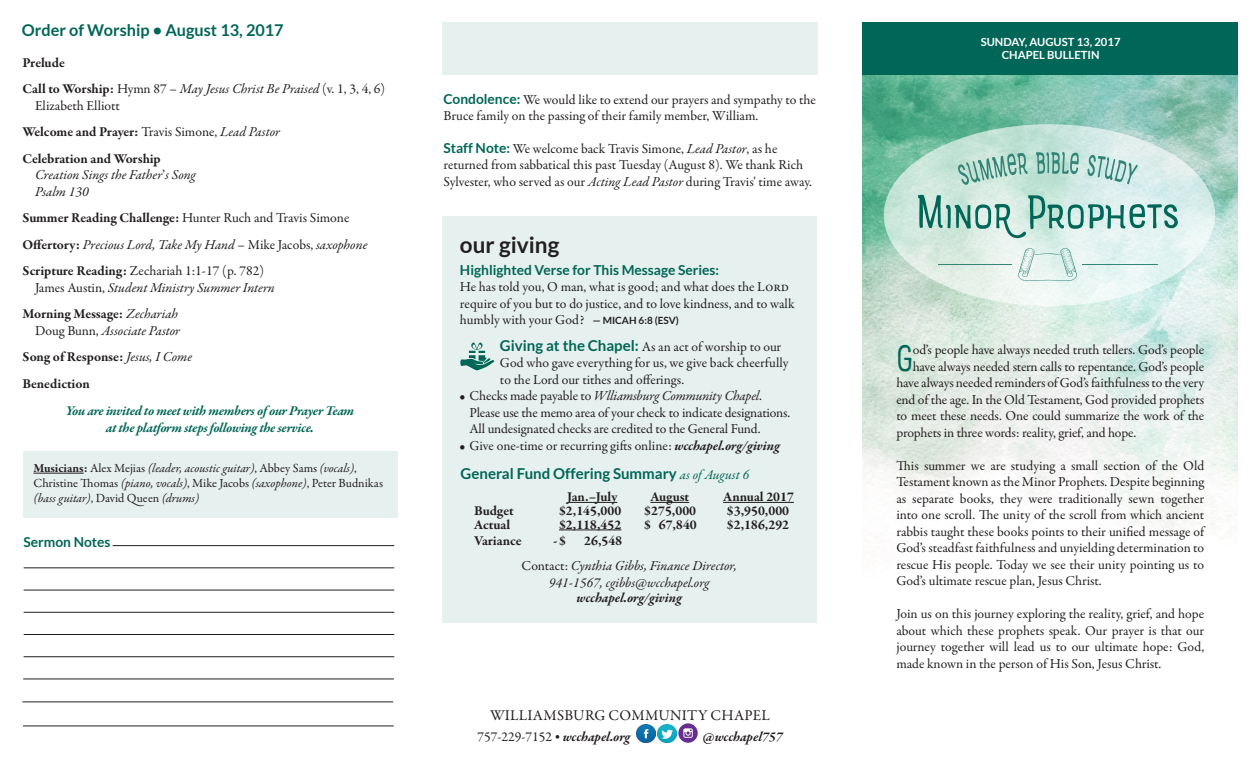
<style>
.page{position:relative;width:1260px;height:765px;background:#fff}
.page>*{position:absolute;margin:0;border:0;box-sizing:border-box;transform-origin:0 0}
.t1{font:39px "Rainier North 300";color:#006657}
.t2{font:700 22.5px "Lato";color:#231f20}
.t3{font:700 16.25px "Lato";color:#006657}
.t4{font:700 15px "Lato";color:#006657}
.t5{font:15px "Garamond Premr Pro";letter-spacing:.02em;color:#231f20}
.t6{font:13.75px/16.5px "Garamond Premr Pro";letter-spacing:-.005em;color:#231f20}
.t7{font:700 13.75px "Garamond Premr Pro";letter-spacing:-.005em;color:#231f20}
.t8{font:italic 13.75px/16.5px "Garamond Premr Pro";letter-spacing:-.005em;color:#231f20;text-align:center}
.t9{font:italic 700 13.75px/16.5px "Garamond Premr Pro";letter-spacing:-.025em;color:#006657;text-align:center}
.t10{font:700 13.75px "Lato";color:#006657}
.t11{font:italic 700 13.75px "Garamond Premr Pro";letter-spacing:-.005em;color:#231f20}
.No_Spacing{font:italic 12.5px/15px "Garamond Premr Pro";color:#231f20}
.t12{font:700 11.25px "Lato";color:#fff}
.s1{font-weight:700}
.s2{font-style:italic}
.s3{font-weight:400}
.s4{font-weight:400;font-style:italic}
.s5{font-style:normal}
.s6{font-weight:700;font-style:normal}
.s7{font-family:"Lato";font-weight:700;color:#006657}
.s8{font-family:"Lato";font-weight:700;font-size:10px}
.s9{font-family:"Lato";font-weight:700;font-size:15px;color:#006657}
.s10{font-weight:700;font-style:italic}
.s11{font-family:"Garamond Premr Pro";font-weight:400;font-style:italic;font-size:13.75px}
</style>
<div class="page">
<img style="left:862px;top:74px;width:376px;height:467px">
<hr style="left:23px;top:679px;width:371px;height:1px;background:#231f20">
<hr style="left:22px;top:702px;width:371px;height:1px;background:#231f20">
<hr style="left:113px;top:545px;width:281px;height:1px;background:#231f20">
<hr style="left:24px;top:568px;width:370px;height:1px;background:#231f20">
<hr style="left:24px;top:590px;width:370px;height:1px;background:#231f20">
<hr style="left:24px;top:612px;width:370px;height:1px;background:#231f20">
<hr style="left:24px;top:634px;width:370px;height:1px;background:#231f20">
<hr style="left:24px;top:656px;width:370px;height:1px;background:#231f20">
<div style="left:862px;top:22px;width:376px;height:52px;background:#006657"></div>
<img style="left:637px;top:724px;width:19px;height:19px">
<img style="left:658px;top:724px;width:19px;height:19px">
<svg style="left:678px;top:723px;width:20px;height:20px"></svg>
<svg style="left:683px;top:728px;width:10px;height:10px"></svg>
<div style="left:23px;top:451px;width:374px;height:67px;background:#e6f0ee"></div>
<hr style="left:34px;top:473px;width:50px;height:1px;background:#231f20">
<svg style="left:884px;top:124px;width:331px;height:182px;background:#d9ede6"></svg>
<svg style="left:918px;top:195px;width:260px;height:43px;background:#a7cec6"></svg>
<svg style="left:957px;top:153px;width:71px;height:32px;background:#a2ccc0"></svg>
<svg style="left:1036px;top:152px;width:43px;height:22px"></svg>
<svg style="left:1087px;top:155px;width:51px;height:30px;background:#afd3cf"></svg>
<hr style="left:1082px;top:264px;width:75px;height:1px;background:#338578">
<hr style="left:938px;top:264px;width:74px;height:1px;background:#338578">
<svg style="left:1018px;top:248px;width:59px;height:33px;background:#d5e9e4"></svg>
<div style="left:442px;top:217px;width:376px;height:406px;background:#e6f0ee"></div>
<svg style="left:460px;top:342px;width:34px;height:28px"></svg>
<hr style="left:567px;top:502px;width:50px;height:1px;background:#231f20">
<hr style="left:650px;top:502px;width:39px;height:1px;background:#231f20">
<hr style="left:723px;top:502px;width:71px;height:1px;background:#231f20">
<hr style="left:559px;top:530px;width:62px;height:1px;background:#231f20">
<div style="left:442px;top:22px;width:376px;height:52px;background:#e6f0ee"></div>
<hr style="left:23px;top:726px;width:371px;height:1px;background:#231f20">
<p class="t3" style="left:22px;top:20px;width:263px">Order of Worship • August 13, 2017</p>
<p class="t7" style="left:23px;top:54px;width:44px">Prelude</p>
<p class="t6" style="left:35px;top:81px;width:352px;text-indent:-13px"><span class="s1">Call to Worship:</span> Hymn 87 – <span class="s2">May Jesus Christ Be Praised</span> (v. 1, 3, 4, 6)<br>Elizabeth Elliott</p>
<p class="t7" style="left:23px;top:123px;width:259px">Welcome and Prayer: <span class="s3">Travis Simone,</span> <span class="s4">Lead Pastor</span></p>
<p class="t7" style="left:23px;top:150px;width:140px">Celebration and Worship</p>
<p class="t8" style="left:35px;top:167px;width:162px">Creation Sings the Father<span class="s5">’</span>s Song</p>
<p class="t8" style="left:35px;top:184px;width:55px">Psalm 130</p>
<p class="t6" style="left:23px;top:210px;width:328px"><span class="s1">Summer Reading Challenge:</span> Hunter Ruch and Travis Simone</p>
<p class="t8" style="left:23px;top:237px;width:346px"><span class="s6">Offertory:</span> Precious Lord, Take My Hand <span class="s5">– Mike Jacobs,</span> saxophone</p>
<p class="t6" style="left:35px;top:263px;width:241px;text-indent:-12px"><span class="s1">Scripture Reading:</span> Zechariah 1:1-17 (p. 782)<br>James Austin, <span class="s2">Student Ministry Summer Intern</span></p>
<p class="t7" style="left:23px;top:305px;width:157px">Morning Message: <span class="s4">Zechariah</span></p>
<p class="t8" style="left:35px;top:323px;width:147px"><span class="s5">Doug Bunn,</span> Associate Pastor</p>
<p class="t7" style="left:23px;top:348px;width:171px">Song of Response: <span class="s4">Jesus, I Come</span></p>
<p class="t7" style="left:23px;top:375px;width:69px">Benediction</p>
<p class="t9" style="left:66px;top:403px;width:290px">You are invited to meet with members of our Prayer Team at the platform steps following the service.</p>
<p class="No_Spacing" style="left:34px;top:461px;width:351px"><span class="s6">Musicians:</span> <span class="s5">Alex Mejias</span> (leader, acoustic guitar)<span class="s5">, Abbey Sams</span> (vocals)<span class="s5">,<br>Christine Thomas</span> (piano, vocals)<span class="s5">, Mike Jacobs</span> (saxophone)<span class="s5">, Peter Budnikas </span>(bass guitar)<span class="s5">, David Queen</span> (drums)</p>
<p class="t10" style="left:24px;top:535px;width:89px">Sermon Notes</p>
<p class="t6" style="left:443px;top:91px;width:374px"><span class="s7">Condolence:</span> We would like to extend our prayers and sympathy to the<br>Bruce family on the passing of their family member, William.</p>
<p class="t6" style="left:443px;top:141px;width:370px"><span class="s7">Staff Note:</span> We welcome back Travis Simone, <span class="s2">Lead Pastor</span>, as he returned from sabbatical this past Tuesday (August 8). We thank Rich<br>Sylvester, who served as our <span class="s2">Acting Lead Pastor</span> during Travis' time away.</p>
<p class="t2" style="left:460px;top:232px;width:101px">our giving</p>
<p class="t10" style="left:460px;top:262px;width:261px">Highlighted Verse for This Message Series:</p>
<p class="t6" style="left:460px;top:279px;width:336px">He has told you, O man, what is good; and what does the Lord require of you but to do justice, and to love kindness, and to walk humbly with your God? <span class="s8">— MICAH 6:8 (ESV)</span></p>
<p class="t6" style="left:500px;top:339px;width:290px"><span class="s9">Giving at the Chapel:</span> As an act of worship to our<br>God who gave everything for us, we give back cheerfully to the Lord our tithes and offerings.</p>
<p class="t6" style="left:470px;top:388px;width:322px;text-indent:-10px">• Checks made payable to <span class="s2">Wlliamsburg Community Chapel</span>.<br>Please use the memo area of your check to indicate designations.<br>All undesignated checks are credited to the General Fund.</p>
<p class="t6" style="left:460px;top:438px;width:322px">• Give one-time or recurring gifts online: <span class="s10">wcchapel.org/giving</span></p>
<p class="t4" style="left:461px;top:465px;width:290px">General Fund Offering Summary <span class="s11">as of August 6</span></p>
<p class="t7" style="left:567px;top:488px;width:52px">Jan.–July</p>
<p class="t7" style="left:650px;top:488px;width:40px">August</p>
<p class="t7" style="left:723px;top:488px;width:72px">Annual 2017</p>
<p class="t7" style="left:474px;top:502px;width:41px">Budget</p>
<p class="t7" style="left:559px;top:502px;width:64px">$2,145,000</p>
<p class="t7" style="left:644px;top:502px;width:54px">$275,000</p>
<p class="t7" style="left:727px;top:502px;width:64px">$3,950,000</p>
<p class="t7" style="left:474px;top:516px;width:38px">Actual</p>
<p class="t7" style="left:559px;top:516px;width:64px">$2,118,452</p>
<p class="t7" style="left:644px;top:516px;width:54px">$ 67,840</p>
<p class="t7" style="left:727px;top:516px;width:64px">$2,186,292</p>
<p class="t7" style="left:474px;top:532px;width:49px">Variance</p>
<p class="t7" style="left:553px;top:532px;width:14px">-$</p>
<p class="t7" style="left:584px;top:532px;width:40px">26,548</p>
<p class="t8" style="left:522px;top:559px;width:217px"><span class="s5">Contact:</span> Cynthia Gibbs, Finance Director,<br>941-1567, cgibbs@wcchapel.org</p>
<p class="t11" style="left:577px;top:589px;width:107px">wcchapel.org/giving</p>
<p class="t5" style="left:490px;top:706px;width:281px">WILLIAMSBURG COMMUNITY CHAPEL</p>
<p class="t6" style="left:477px;top:729px;width:154px">757-229-7152 <sup>•</sup> <span class="s10">wcchapel.org</span></p>
<p class="t11" style="left:703px;top:728px;width:81px">@wcchapel757</p>
<p class="t12" style="left:981px;top:35px;width:141px">SUNDAY, AUGUST 13, 2017</p>
<p class="t12" style="left:1002px;top:49px;width:99px">CHAPEL BULLETIN</p>
<p class="t1" style="left:896px;top:336px;width:18px">G</p>
<p class="t6" style="left:913px;top:342px;width:293px">od’s people have always needed truth tellers. God’s people</p>
<p class="t6" style="left:913px;top:359px;width:293px">have always needed stern calls to repentance. God’s people</p>
<p class="t6" style="left:896px;top:375px;width:309px">have always needed reminders of God’s faithfulness to the very</p>
<p class="t6" style="left:896px;top:392px;width:309px">end of the age. In the Old Testament, God provided prophets</p>
<p class="t6" style="left:896px;top:408px;width:309px">to meet these needs. One could summarize the work of the</p>
<p class="t6" style="left:896px;top:425px;width:241px">prophets in three words: reality, grief, and hope.</p>
<p class="t6" style="left:896px;top:458px;width:309px;text-align:justify">This summer we are studying a small section of the Old Testament known as the Minor Prophets. Despite beginning as separate books, they were traditionally sewn together into one scroll. The unity of the scroll from which ancient rabbis taught these books points to their unified message of God’s steadfast faithfulness and unyielding determination to rescue His people. Today we see their unity pointing us to God’s ultimate rescue plan, Jesus Christ.</p>
<p class="t6" style="left:896px;top:606px;width:309px;text-align:justify">Join us on this journey exploring the reality, grief, and hope about which these prophets speak. Our prayer is that our journey together will lead us to our ultimate hope: God, made known in the person of His Son, Jesus Christ.</p>
</div>
